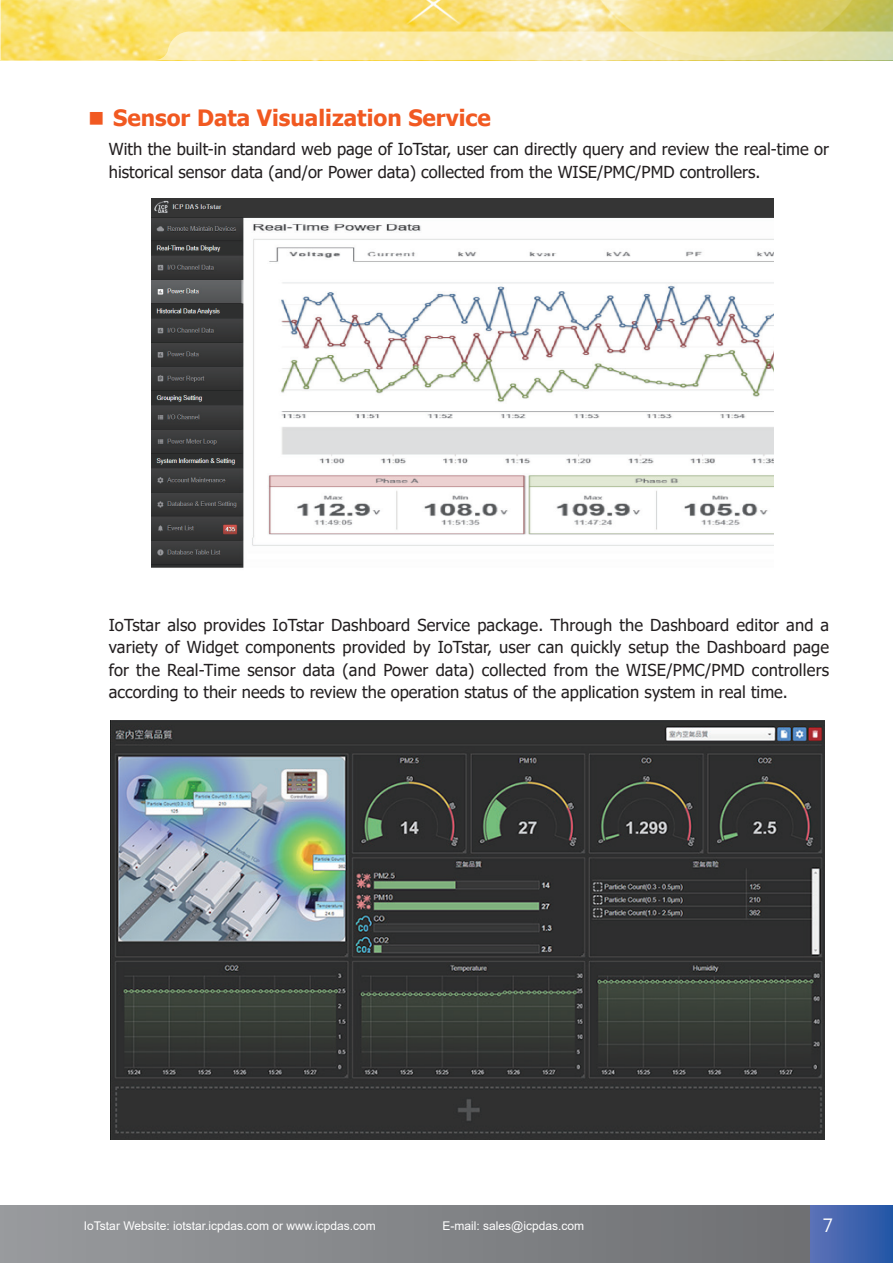
<style>
.page{position:relative;width:893px;height:1263px;background:#fff}
.page>*{position:absolute;margin:0;border:0;box-sizing:border-box;transform-origin:0 0}
.t1{font:700 22.5px "Tahoma";color:#f15921}
.t2{font:18px "Microsoft Jheng Hei";color:#fff}
.t3{font:16.5px/22.5px "Tahoma";color:#231f20;text-align:justify}
.t4{font:12px "Arial";color:#fff}
</style>
<div class="page">
<img style="left:111px;top:720px;width:714px;height:420px">
<img style="left:151px;top:198px;width:622px;height:370px">
<div style="left:810px;top:1205px;width:83px;height:58px;background:linear-gradient(to right,#5d72b7,#2356a6)"></div>
<div style="left:0;top:1205px;width:810px;height:58px;background:linear-gradient(to right,#999b9e,#6f7073)"></div>
<svg style="left:0;top:0;width:893px;height:61px;background:#f4e18b"></svg>
<h1 class="t1" style="left:113px;top:102px;width:379px">Sensor Data Visualization Service</h1>
<p class="t3" style="left:109px;top:139px;width:722px">With the built-in standard web page of IoTstar, user can directly query and review the real-time or historical sensor data (and/or Power data) collected from the WISE/PMC/PMD controllers.</p>
<p class="t3" style="left:109px;top:614px;width:722px">IoTstar also provides IoTstar Dashboard Service package. Through the Dashboard editor and a variety of Widget components provided by IoTstar, user can quickly setup the Dashboard page for the Real-Time sensor data (and Power data) collected from the WISE/PMC/PMD controllers according to their needs to review the operation status of the application system in real time.</p>
<p class="t4" style="left:84px;top:1217px;width:293px">IoTstar Website: iotstar.icpdas.com or www.icpdas.com</p>
<p class="t4" style="left:443px;top:1217px;width:143px">E-mail: sales@icpdas.com</p>
<p class="t2" style="left:823px;top:1214px;width:12px">7</p>
</div>
